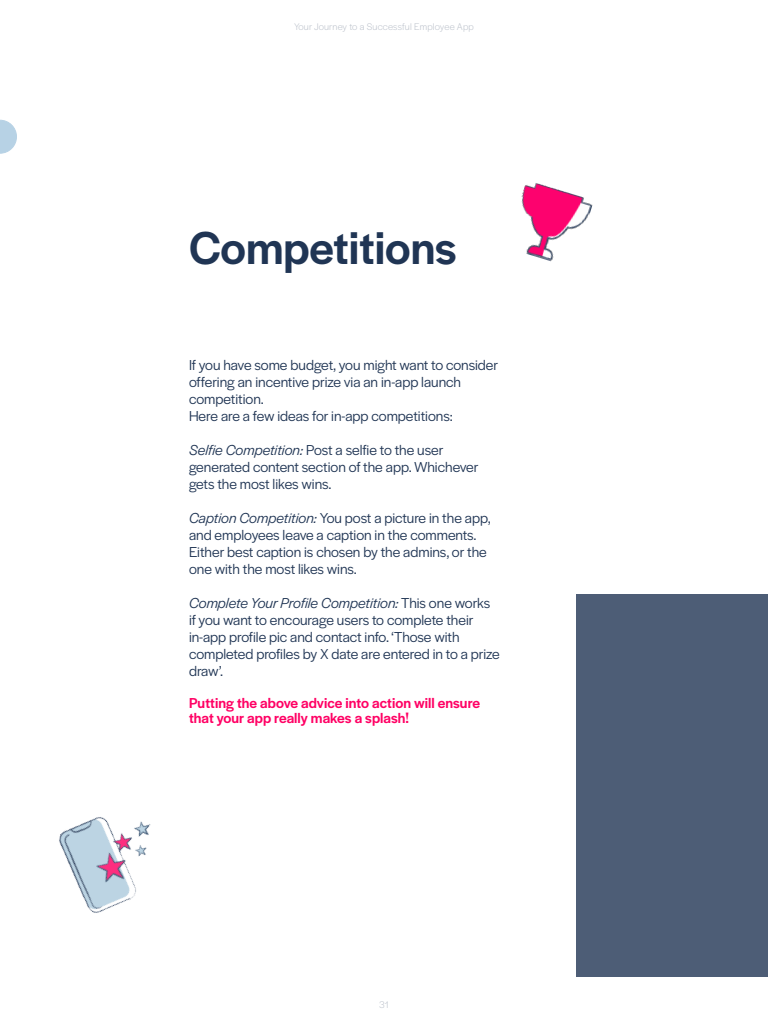
<style>
.page{position:relative;width:768px;height:1024px;background:#fff}
.page>*{position:absolute;margin:0;border:0;box-sizing:border-box;transform-origin:0 0}
.t1{font:500 48px "Halyard Display";color:#203554}
.t2{font:15px/17px "Halyard Display";color:#203554}
.t3{font:500 15px/15px "Halyard Display";letter-spacing:.005em;color:#ff0064}
.t4{font:300 10px "Halyard Display";letter-spacing:.02em;color:#b8bec8}
.s1{font-style:italic}
</style>
<div class="page">
<div style="left:576px;top:594px;width:192px;height:383px;background:#4d5d76"></div>
<svg style="left:0;top:120px;width:17px;height:34px"></svg>
<img style="left:521px;top:183px;width:72px;height:79px">
<img style="left:59px;top:817px;width:92px;height:96px">
<p class="t4" style="left:294px;top:20px;width:181px">Your Journey to a Successful Employee App</p>
<h1 class="t1" style="left:189px;top:214px;width:269px">Competitions</h1>
<p class="t2" style="left:189px;top:356px;width:311px">If you have some budget, you might want to consider offering an incentive prize via an in-app launch competition.<br>Here are a few ideas for in-app competitions:</p>
<p class="t2" style="left:189px;top:441px;width:291px"><span class="s1">Selfie Competition:</span> Post a selfie to the user generated content section of the app. Whichever gets the most likes wins.</p>
<p class="t2" style="left:189px;top:509px;width:303px"><span class="s1">Caption Competition:</span> You post a picture in the app, and employees leave a caption in the comments.<br>Either best caption is chosen by the admins, or the one with the most likes wins.</p>
<p class="t2" style="left:189px;top:594px;width:312px"><span class="s1">Complete Your Profile Competition:</span> This one works if you want to encourage users to complete their in-app profile pic and contact info. ‘Those with completed profiles by X date are entered in to a prize draw’.</p>
<p class="t3" style="left:189px;top:695px;width:293px">Putting the above advice into action will ensure that your app really makes a splash!</p>
<p class="t4" style="left:379px;top:998px;width:11px">31</p>
</div>
